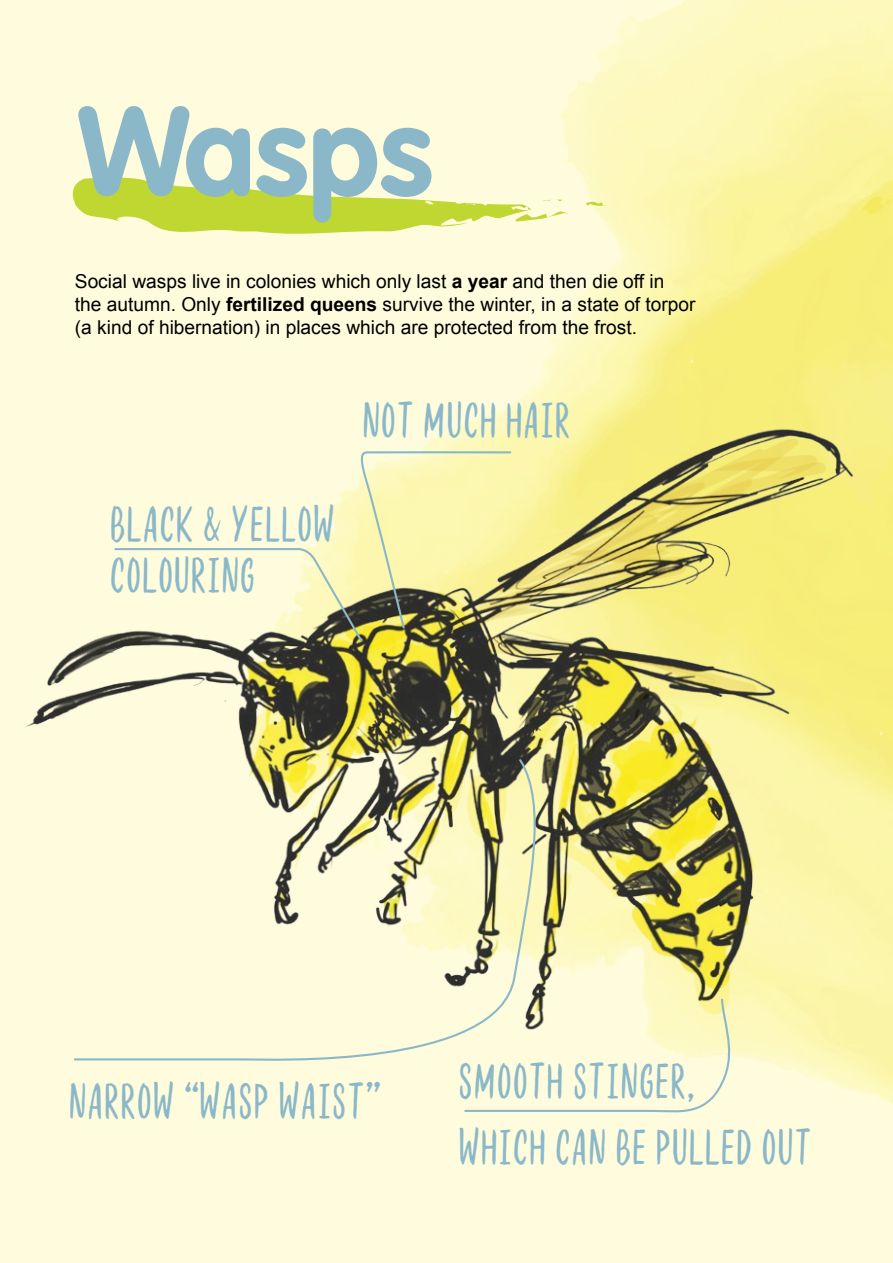
<style>
.page{position:relative;width:893px;height:1263px;background:#fff}
.page>*{position:absolute;margin:0;border:0;box-sizing:border-box;transform-origin:0 0}
.t1{font:700 124.65px "VAG Rounded Std";color:#8bb8c9}
.t2{font:46.8px/51.2px "Blooms Hand";color:#8bb8c9}
.t3{font:19.2px/23px "Arial";color:#000}
.s1{font-weight:700}
</style>
<div class="page">
<img style="left:0;top:0;width:893px;height:1263px">
<img style="left:15px;top:415px;width:845px;height:622px">
<img style="left:876px;top:627px;width:17px;height:311px">
<svg style="left:586px;top:202px;width:20px;height:4px"></svg>
<svg style="left:65px;top:178px;width:505px;height:56px;background:#dce880"></svg>
<svg style="left:463px;top:997px;width:275px;height:121px;background:#fbf9d6"></svg>
<svg style="left:73px;top:757px;width:475px;height:312px;background:#edeac6"></svg>
<svg style="left:113px;top:450px;width:399px;height:192px;background:#eae7bb"></svg>
<h1 class="t1" style="left:77px;top:78px;width:357px">Wasps</h1>
<p class="t3" style="left:75px;top:270px;width:622px">Social wasps live in colonies which only last <span class="s1">a year</span> and then die off in the autumn. Only <span class="s1">fertilized queens</span> survive the winter, in a state of torpor (a kind of hibernation) in places which are protected from the frost.</p>
<h2 class="t2" style="left:110px;top:498px;width:227px">BLACK &amp; YELLOW<br>COLOURING</h2>
<h2 class="t2" style="left:362px;top:395px;width:210px">NOT MUCH HAIR</h2>
<h2 class="t2" style="left:69px;top:1075px;width:315px">NARROW “WASP WAIST”</h2>
<h2 class="t2" style="left:458px;top:1048px;width:356px;line-height:66px">SMOOTH STINGER,<br>WHICH CAN BE PULLED OUT</h2>
</div>
